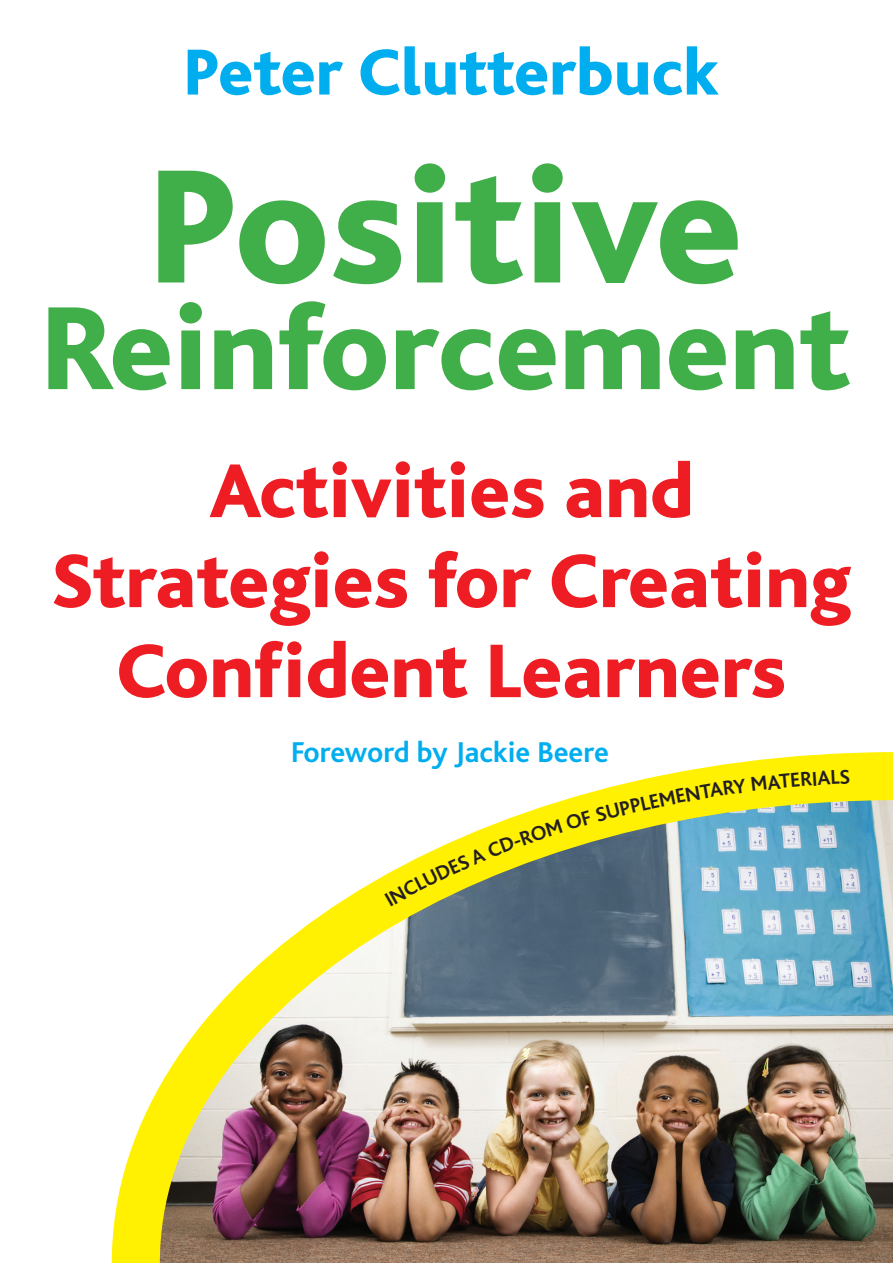
<style>
.page{position:relative;width:893px;height:1263px;background:#fff}
.page>*{position:absolute;margin:0;border:0;box-sizing:border-box;transform-origin:0 0}
.t1{font:800 169.65px "Bliss";color:#40ae49}
.t2{font:800 123.9px "Bliss";color:#40ae49}
.t3{font:800 79.5px/90px "Bliss";color:#ee1d23;text-align:center}
.t4{font:800 68.1px "Bliss";color:#00aeef}
.t5{font:700 30px "Bliss";color:#00aeef}
</style>
<div class="page">
<img style="left:112px;top:752px;width:781px;height:511px">
<svg style="left:384px;top:769px;width:466px;height:137px"></svg>
<p class="t4" style="left:184px;top:37px;width:537px">Peter Clutterbuck</p>
<h1 class="t1" style="left:149px;top:139px;width:595px">Positive</h1>
<h2 class="t2" style="left:42px;top:284px;width:810px">Reinforcement</h2>
<p class="t3" style="left:52px;top:448px;width:801px">Activities and<br>Strategies for Creating<br>Confident Learners</p>
<p class="t5" style="left:291px;top:736px;width:319px">Foreword by Jackie Beere</p>
</div>
